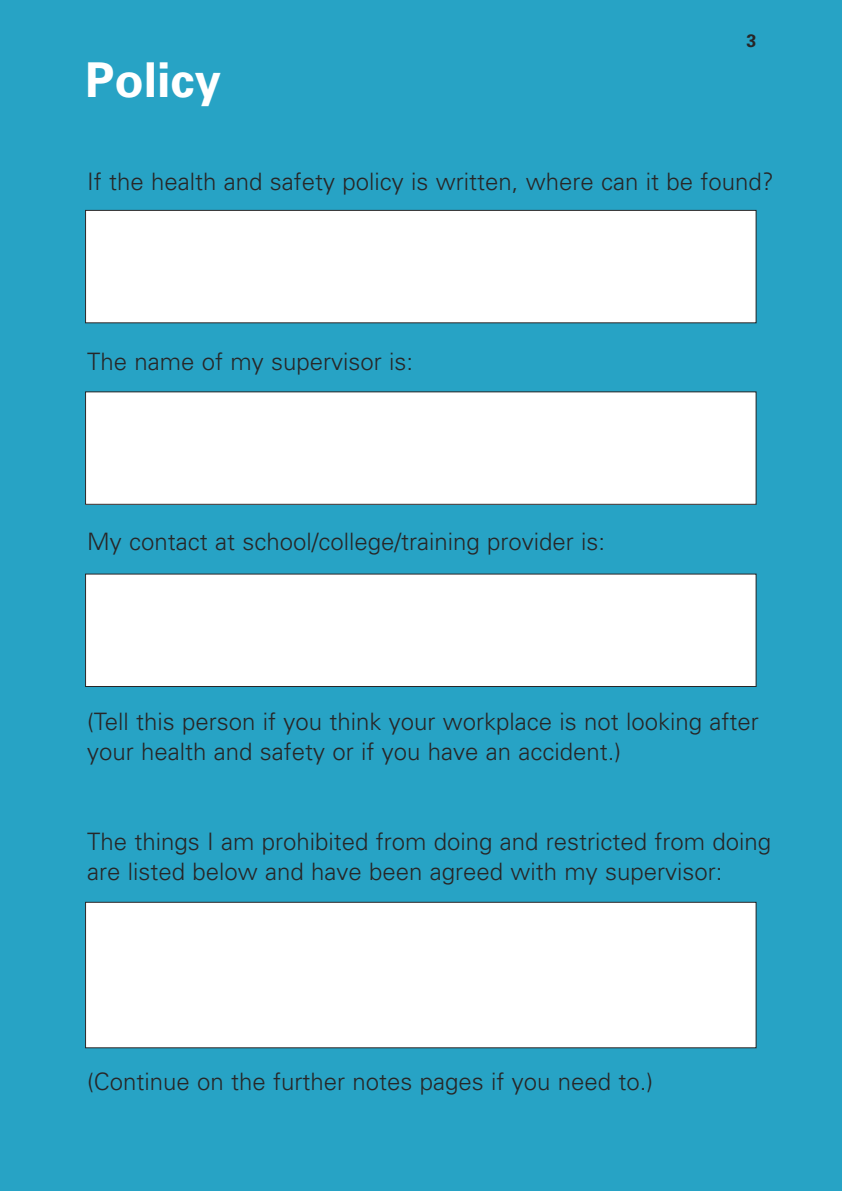
<style>
.page{position:relative;width:842px;height:1191px;background:#27a3c5}
.page>*{position:absolute;margin:0;border:0;box-sizing:border-box;transform-origin:0 0}
.t1{font:700 48px "Univers";color:#fff}
.t2{font:300 24px/30px "Univers";color:#272627}
.t3{font:700 18px "Univers";color:#272627}
</style>
<div class="page">
<div style="left:86px;top:210px;width:670px;height:113px;background:#fff"></div>
<div style="left:85px;top:210px;width:672px;height:113px;border:1px solid #272627"></div>
<div style="left:86px;top:392px;width:670px;height:112px;background:#fff"></div>
<div style="left:85px;top:391px;width:672px;height:114px;border:1px solid #272627"></div>
<div style="left:86px;top:574px;width:670px;height:112px;background:#fff"></div>
<div style="left:85px;top:573px;width:672px;height:114px;border:1px solid #272627"></div>
<div style="left:86px;top:902px;width:670px;height:145px;background:#fff"></div>
<div style="left:85px;top:901px;width:671px;height:147px;border:1px solid #272627"></div>
<h1 class="t1" style="left:85px;top:62px;width:138px">Policy</h1>
<p class="t3" style="left:746px;top:34px;width:12px">3</p>
<p class="t2" style="left:87px;top:168px;width:688px">If the health and safety policy is written, where can it be found?</p>
<p class="t2" style="left:87px;top:348px;width:328px">The name of my supervisor is:</p>
<p class="t2" style="left:87px;top:528px;width:519px">My contact at school/college/training provider is:</p>
<p class="t2" style="left:87px;top:708px;width:673px">(Tell this person if you think your workplace is not looking after your health and safety or if you have an accident.)</p>
<p class="t2" style="left:87px;top:828px;width:686px">The things I am prohibited from doing and restricted from doing are listed below and have been agreed with my supervisor:</p>
<p class="t2" style="left:87px;top:1068px;width:568px">(Continue on the further notes pages if you need to.)</p>
</div>
